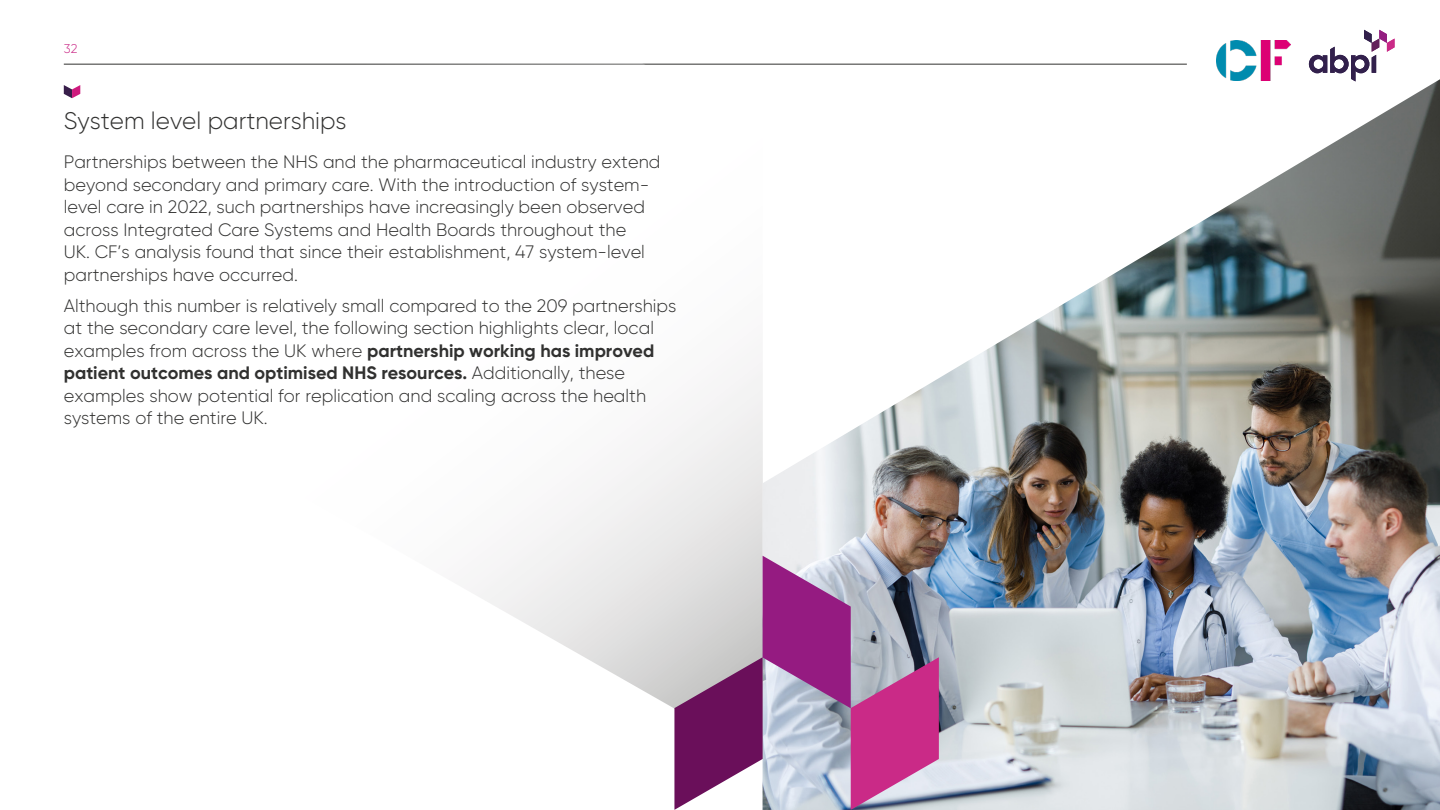
<style>
.page{position:relative;width:1440px;height:810px;background:#fff}
.page>*{position:absolute;margin:0;border:0;box-sizing:border-box;transform-origin:0 0}
.ABPI_Page_Heading{font:300 24px "Gilroy";color:#313130}
.ABPI_Body_Text{font:300 18px/22.5px "Gilroy";color:#313130}
.t1{font:300 12.75px "Gilroy";color:#ca2a87}
.s1{font-weight:700}
</style>
<div class="page">
<hr style="left:64px;top:64px;width:1122px;height:1px;background:#313130">
<svg style="left:1308px;top:30px;width:86px;height:49px"></svg>
<img style="left:1216px;top:41px;width:74px;height:38px">
<svg style="left:213px;top:63px;width:549px;height:645px"></svg>
<img style="left:762px;top:79px;width:677px;height:731px">
<svg style="left:674px;top:556px;width:264px;height:254px;background:#ae81a9"></svg>
<svg style="left:64px;top:85px;width:16px;height:13px"></svg>
<p class="t1" style="left:64px;top:40px;width:15px">32</p>
<p class="ABPI_Page_Heading" style="left:64px;top:106px;width:284px">System level partnerships</p>
<p class="ABPI_Body_Text" style="left:64px;top:150px;width:598px">Partnerships between the NHS and the pharmaceutical industry extend beyond secondary and primary care. With the introduction of system&shy;level care in 2022, such partnerships have increasingly been observed across Integrated Care Systems and Health Boards throughout the<br>UK. CF’s analysis found that since their establishment, 47 system-level partnerships have occurred.</p>
<p class="ABPI_Body_Text" style="left:64px;top:294px;width:614px">Although this number is relatively small compared to the 209 partnerships at the secondary care level, the following section highlights clear, local examples from across the UK where <span class="s1">partnership working has improved patient outcomes and optimised NHS resources.</span> Additionally, these examples show potential for replication and scaling across the health systems of the entire UK.</p>
</div>
